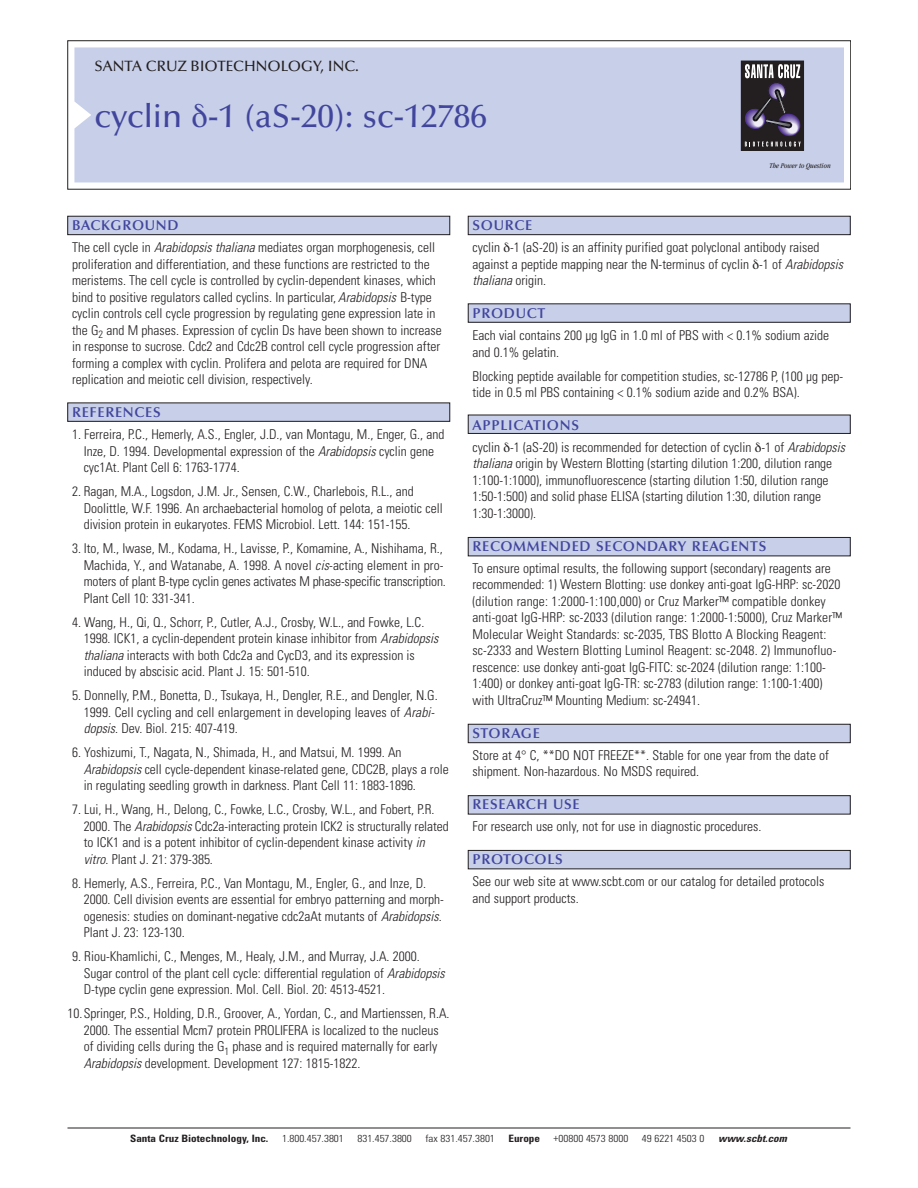
<style>
.page{position:relative;width:918px;height:1188px;background:#fff}
.page>*{position:absolute;margin:0;border:0;box-sizing:border-box;transform-origin:0 0}
.t1{font:500 33px "Optima";color:#41459c}
.t2{font:500 15px "Optima";color:#231f20}
.t3{font:600 14.25px "Optima";letter-spacing:.05em;color:#41459c}
.t4{font:300 condensed 13.5px/16.5px "Univers";color:#231f20}
.t5{font:300 condensed 10.2px "Univers";color:#231f20;scale:1.1 1}
.t6{font:700 condensed 10.2px "Univers";color:#231f20;scale:1.1 1}
.t7{font:italic 700 condensed 10.2px "Univers";color:#231f20;scale:1.1 1}
.t8{font:italic condensed 7.5px "Garamond";color:#231f20}
.s1{font-style:italic}
</style>
<div class="page">
<div style="left:74px;top:47px;width:770px;height:135px;background:#c7cfe9"></div>
<div style="left:741px;top:61px;width:62px;height:89px;background:#231f20"></div>
<div style="left:741px;top:61px;width:63px;height:90px;border:1px solid #231f20"></div>
<svg style="left:741px;top:64px;width:64px;height:83px"></svg>
<hr style="left:68px;top:1128px;width:782px;height:1px;background:#231f20">
<div style="left:468px;top:850px;width:382px;height:19px;background:#c7cfe9"></div>
<div style="left:468px;top:850px;width:382px;height:19px;border:1px solid #231f20"></div>
<div style="left:468px;top:796px;width:382px;height:18px;background:#c7cfe9"></div>
<div style="left:468px;top:795px;width:382px;height:19px;border:1px solid #231f20"></div>
<div style="left:468px;top:724px;width:382px;height:19px;background:#c7cfe9"></div>
<div style="left:468px;top:724px;width:382px;height:19px;border:1px solid #231f20"></div>
<div style="left:468px;top:537px;width:382px;height:19px;background:#c7cfe9"></div>
<div style="left:468px;top:537px;width:382px;height:19px;border:1px solid #231f20"></div>
<div style="left:468px;top:415px;width:382px;height:18px;background:#c7cfe9"></div>
<div style="left:468px;top:415px;width:382px;height:19px;border:1px solid #231f20"></div>
<div style="left:468px;top:304px;width:382px;height:18px;background:#c7cfe9"></div>
<div style="left:468px;top:216px;width:382px;height:19px;background:#c7cfe9"></div>
<div style="left:468px;top:216px;width:382px;height:19px;border:1px solid #231f20"></div>
<div style="left:68px;top:216px;width:382px;height:19px;background:#c7cfe9"></div>
<div style="left:68px;top:216px;width:382px;height:19px;border:1px solid #231f20"></div>
<div style="left:68px;top:403px;width:382px;height:18px;background:#c7cfe9"></div>
<div style="left:68px;top:403px;width:382px;height:19px;border:1px solid #231f20"></div>
<svg style="left:193px;top:104px;width:14px;height:24px"></svg>
<p class="t2" style="left:94px;top:60px;width:266px">SANTA CRUZ BIOTECHNOLOGY, INC.</p>
<h1 class="t1" style="left:94px;top:103px;width:394px">cyclin -1 (aS-20): sc-12786</h1>
<p class="t8" style="left:769px;top:163px;width:63px">The Power to Question</p>
<p class="t3" style="left:72px;top:220px;width:108px">BACKGROUND</p>
<p class="t4" style="left:72px;top:241px;width:371px">The cell cycle in <span class="s1">Arabidopsis thaliana</span>mediates organ morphogenesis, cell proliferation and differentiation, and these functions are restricted to the meristems. The cell cycle is controlled by cyclin-dependent kinases, which bind to positive regulators called cyclins. In particular, <span class="s1">Arabidopsis</span> B-type cyclin controls cell cycle progression by regulating gene expression late in the G<sub>2</sub> and M phases. Expression of cyclin Ds have been shown to increase in response to sucrose. Cdc2 and Cdc2B control cell cycle progression after forming a complex with cyclin. Prolifera and pelota are required for DNA replication and meiotic cell division, respectively.</p>
<p class="t3" style="left:72px;top:406px;width:90px">REFERENCES</p>
<p class="t4" style="left:84px;top:427px;width:362px;text-indent:-12px">1. Ferreira, P.C., Hemerly, A.S., Engler, J.D., van Montagu, M., Enger, G., and<br>Inze, D. 1994. Developmental expression of the <span class="s1">Arabidopsis</span>cyclin gene cyc1At. Plant Cell 6: 1763-1774.</p>
<p class="t4" style="left:84px;top:484px;width:361px;text-indent:-12px">2. Ragan, M.A., Logsdon, J.M. Jr., Sensen, C.W., Charlebois, R.L., and<br>Doolittle, W.F. 1996. An archaebacterial homolog of pelota, a meiotic cell division protein in eukaryotes. FEMS Microbiol. Lett. 144: 151-155.</p>
<p class="t4" style="left:84px;top:541px;width:364px;text-indent:-12px">3. Ito, M., Iwase, M., Kodama, H., Lavisse, P., Komamine, A., Nishihama, R., Machida, Y., and Watanabe, A. 1998. A novel <span class="s1">cis</span>-acting element in pro&shy;moters of plant B-type cyclin genes activates M phase-specific transcription.<br>Plant Cell 10: 331-341.</p>
<p class="t4" style="left:84px;top:615px;width:359px;text-indent:-12px">4. Wang, H., Qi, Q., Schorr, P., Cutler, A.J., Crosby, W.L., and Fowke, L.C.<br>1998. ICK1, a cyclin-dependent protein kinase inhibitor from <span class="s1">Arabidopsis thaliana</span>interacts with both Cdc2a and CycD3, and its expression is induced by abscisic acid. Plant J. 15: 501-510.</p>
<p class="t4" style="left:84px;top:688px;width:356px;text-align:justify;text-indent:-12px">5. Donnelly, P.M., Bonetta, D., Tsukaya, H., Dengler, R.E., and Dengler, N.G.<br>1999. Cell cycling and cell enlargement in developing leaves of <span class="s1">Arabi&shy;dopsis</span>. Dev. Biol. 215: 407-419.</p>
<p class="t4" style="left:84px;top:745px;width:367px;text-indent:-12px">6. Yoshizumi, T., Nagata, N., Shimada, H., and Matsui, M. 1999. An<br><span class="s1">Arabidopsis</span>cell cycle-dependent kinase-related gene, CDC2B, plays a role in regulating seedling growth in darkness. Plant Cell 11: 1883-1896.</p>
<p class="t4" style="left:84px;top:802px;width:367px;text-indent:-12px">7. Lui, H., Wang, H., Delong, C., Fowke, L.C., Crosby, W.L., and Fobert, P.R.<br>2000. The <span class="s1">Arabidopsis</span>Cdc2a-interacting protein ICK2 is structurally related to ICK1 and is a potent inhibitor of cyclin-dependent kinase activity <span class="s1">in vitro</span>. Plant J. 21: 379-385.</p>
<p class="t4" style="left:84px;top:876px;width:362px;text-indent:-12px">8. Hemerly, A.S., Ferreira, P.C., Van Montagu, M., Engler, G., and Inze, D.<br>2000. Cell division events are essential for embryo patterning and morph&shy;ogenesis: studies on dominant-negative cdc2aAt mutants of <span class="s1">Arabidopsis</span>.<br>Plant J. 23: 123-130.</p>
<p class="t4" style="left:84px;top:949px;width:365px;text-indent:-12px">9. Riou-Khamlichi, C., Menges, M., Healy, J.M., and Murray, J.A. 2000.<br>Sugar control of the plant cell cycle: differential regulation of <span class="s1">Arabidopsis<br></span>D-type cyclin gene expression. Mol. Cell. Biol. 20: 4513-4521.</p>
<p class="t4" style="left:84px;top:1006px;width:367px;text-indent:-16px">10.Springer, P.S., Holding, D.R., Groover, A., Yordan, C., and Martienssen, R.A.<br>2000. The essential Mcm7 protein PROLIFERA is localized to the nucleus of dividing cells during the G<sub>1</sub> phase and is required maternally for early <span class="s1">Arabidopsis</span>development. Development 127: 1815-1822.</p>
<p class="t3" style="left:473px;top:220px;width:61px">SOURCE</p>
<p class="t4" style="left:473px;top:241px;width:375px">cyclin -1 (aS-20) is an affinity purified goat polyclonal antibody raised against a peptide mapping near the N-terminus of cyclin -1 of <span class="s1">Arabidopsis thaliana</span> origin.</p>
<p class="t3" style="left:473px;top:307px;width:74px">PRODUCT</p>
<p class="t4" style="left:473px;top:328px;width:358px">Each vial contains 200 µg IgG in 1.0 ml of PBS with &lt; 0.1% sodium azide and 0.1% gelatin.</p>
<p class="t4" style="left:473px;top:369px;width:372px">Blocking peptide available for competition studies, sc-12786 P, (100 µg pep&shy;tide in 0.5 ml PBS containing &lt; 0.1% sodium azide and 0.2% BSA).</p>
<p class="t3" style="left:473px;top:419px;width:108px">APPLICATIONS</p>
<p class="t4" style="left:473px;top:440px;width:377px">cyclin -1 (aS-20) is recommended for detection of cyclin -1 of <span class="s1">Arabidopsis thaliana</span>origin by Western Blotting (starting dilution 1:200, dilution range 1:100-1:1000), immunofluorescence (starting dilution 1:50, dilution range 1:50-1:500) and solid phase ELISA (starting dilution 1:30, dilution range 1:30-1:3000).</p>
<p class="t3" style="left:473px;top:540px;width:295px">RECOMMENDED SECONDARY REAGENTS</p>
<p class="t4" style="left:473px;top:561px;width:371px">To ensure optimal results, the following support (secondary) reagents are recommended: 1) Western Blotting: use donkey anti-goat IgG-HRP: sc-2020 (dilution range: 1:2000-1:100,000) or Cruz Marker™ compatible donkey anti-goat IgG-HRP: sc-2033 (dilution range: 1:2000-1:5000), Cruz Marker™ Molecular Weight Standards: sc-2035, TBS Blotto A Blocking Reagent: sc-2333 and Western Blotting Luminol Reagent: sc-2048. 2) Immunofluo&shy;rescence: use donkey anti-goat IgG-FITC: sc-2024 (dilution range: 1:100- 1:400) or donkey anti-goat IgG-TR: sc-2783 (dilution range: 1:100-1:400) with UltraCruz™ Mounting Medium: sc-24941.</p>
<p class="t3" style="left:473px;top:727px;width:69px">STORAGE</p>
<p class="t4" style="left:473px;top:748px;width:358px">Store at 4° C, **DO NOT FREEZE**. Stable for one year from the date of shipment. Non-hazardous. No MSDS required.</p>
<p class="t3" style="left:473px;top:799px;width:109px">RESEARCH USE</p>
<p class="t4" style="left:473px;top:820px;width:290px">For research use only, not for use in diagnostic procedures.</p>
<p class="t3" style="left:473px;top:853px;width:92px">PROTOCOLS</p>
<p class="t4" style="left:473px;top:874px;width:353px">See our web site at www.scbt.com or our catalog for detailed protocols and support products.</p>
<p class="t6" style="left:130px;top:1135px;width:127px">Santa Cruz Biotechnology, Inc.</p>
<p class="t5" style="left:282px;top:1135px;width:58px">1.800.457.3801</p>
<p class="t5" style="left:357px;top:1135px;width:51px">831.457.3800</p>
<p class="t5" style="left:425px;top:1135px;width:65px">fax 831.457.3801</p>
<p class="t6" style="left:508px;top:1135px;width:30px">Europe</p>
<p class="t5" style="left:554px;top:1135px;width:69px">+00800 4573 8000</p>
<p class="t5" style="left:642px;top:1135px;width:58px">49 6221 4503 0</p>
<p class="t7" style="left:718px;top:1135px;width:66px">www.scbt.com</p>
</div>
